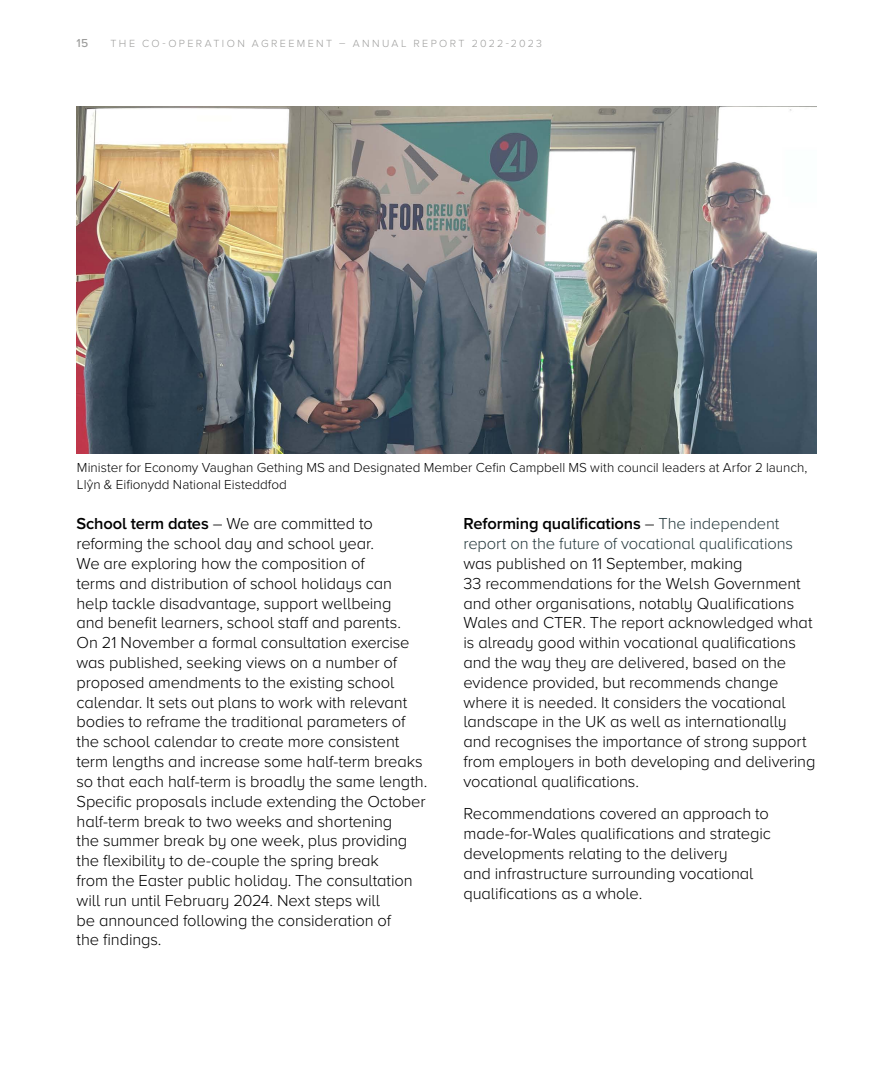
<style>
.page{position:relative;width:893px;height:1085px;background:#fff}
.page>*{position:absolute;margin:0;border:0;box-sizing:border-box;transform-origin:0 0}
.Body_Text{font:300 16.5px/19.8px "Proxima Nova";letter-spacing:-.01em;color:#000}
.Captions_for_Photos{font:300 13.5px/16.2px "Proxima Nova";color:#000}
.t1{font:500 12px "Proxima Nova";color:#9d9d9c}
.t2{font:300 10.8px "Proxima Nova";letter-spacing:.22em;color:#9d9d9c}
.s1{font-weight:600}
.s2{color:#25393d}
</style>
<div class="page">
<img style="left:77px;top:106px;width:739px;height:347px">
<p class="t1" style="left:77px;top:34px;width:13px">15</p>
<p class="t2" style="left:111px;top:35px;width:433px">THE CO-OPERATION AGREEMENT – ANNUAL REPORT 2022-2023</p>
<p class="Captions_for_Photos" style="left:77px;top:459px;width:732px">Minister for Economy Vaughan Gething MS and Designated Member Cefin Campbell MS with council leaders at Arfor 2 launch,<br>Llŷn &amp; Eifionydd National Eisteddfod</p>
<p class="Body_Text" style="left:77px;top:513px;width:352px"><span class="s1">School term dates</span> – We are committed to reforming the school day and school year.<br>We are exploring how the composition of<br>terms and distribution of school holidays can help tackle disadvantage, support wellbeing<br>and benefit learners, school staff and parents.<br>On 21 November a formal consultation exercise was published, seeking views on a number of proposed amendments to the existing school calendar. It sets out plans to work with relevant bodies to reframe the traditional parameters of the school calendar to create more consistent term lengths and increase some half-term breaks so that each half-term is broadly the same length.<br>Specific proposals include extending the October half-term break to two weeks and shortening<br>the summer break by one week, plus providing the flexibility to de-couple the spring break<br>from the Easter public holiday. The consultation will run until February 2024. Next steps will<br>be announced following the consideration of<br>the findings.</p>
<p class="Body_Text" style="left:463px;top:513px;width:353px"><span class="s1">Reforming qualifications</span> – <span class="s2">The independent report on the future of vocational qualifications </span>was published on 11 September, making<br>33 recommendations for the Welsh Government and other organisations, notably Qualifications Wales and CTER. The report acknowledged what is already good within vocational qualifications and the way they are delivered, based on the evidence provided, but recommends change where it is needed. It considers the vocational landscape in the UK as well as internationally and recognises the importance of strong support from employers in both developing and delivering vocational qualifications.</p>
<p class="Body_Text" style="left:463px;top:803px;width:309px">Recommendations covered an approach to made-for-Wales qualifications and strategic developments relating to the delivery<br>and infrastructure surrounding vocational qualifications as a whole.</p>
</div>
